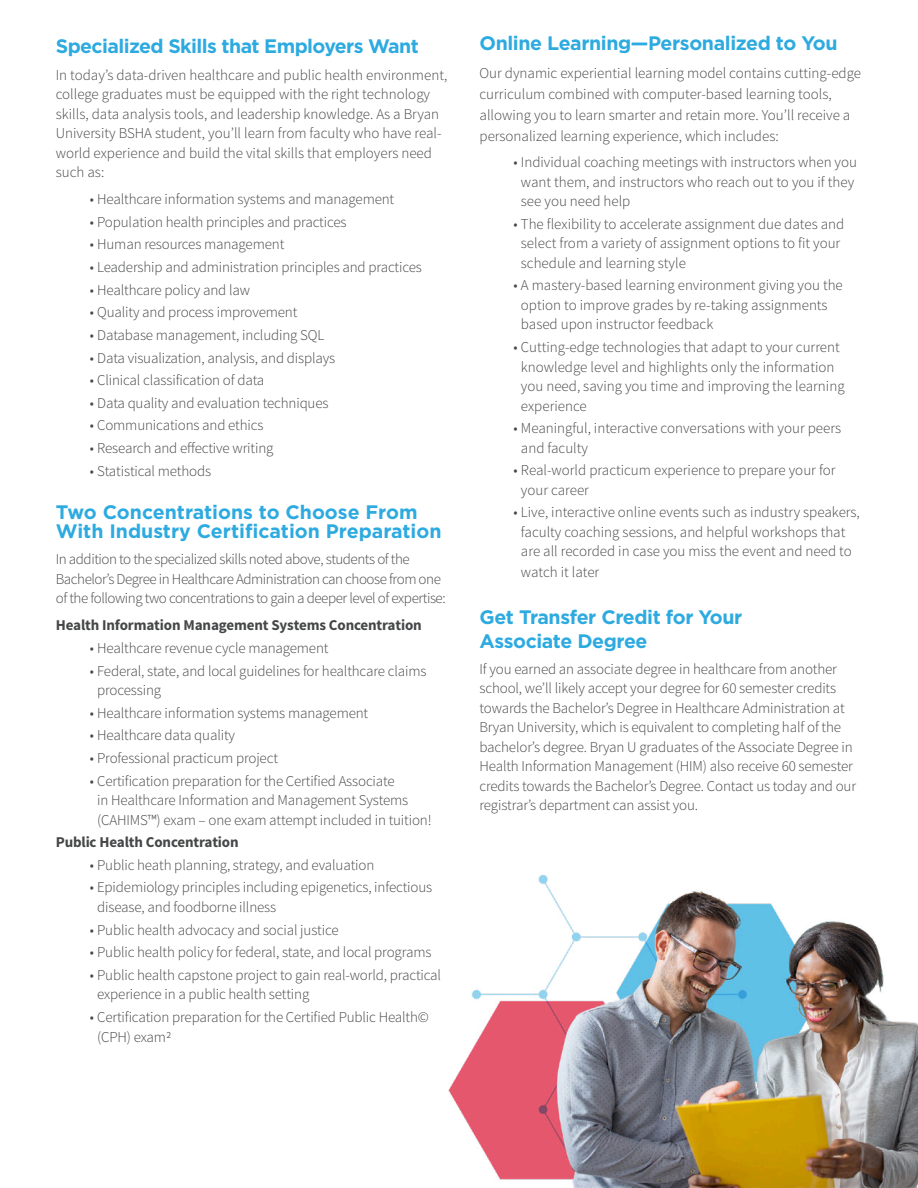
<style>
.page{position:relative;width:918px;height:1188px;background:#fff}
.page>*{position:absolute;margin:0;border:0;box-sizing:border-box;transform-origin:0 0}
.t1{font:700 19.5px/23.4px "Gotham";letter-spacing:-.02em;color:#2daae0}
.t2{font:700 19.5px/19.5px "Gotham";color:#2daae0}
.t3{font:300 15px/19.5px "Source Sans Pro";letter-spacing:-.01em;color:#454647}
.t4{font:300 15px/19.5px "Source Sans Pro";letter-spacing:-.03em;color:#454647}
.t5{font:700 15px "Source Sans Pro";letter-spacing:-.01em;color:#454647}
</style>
<div class="page">
<img style="left:448px;top:875px;width:470px;height:313px">
<h1 class="t1" style="left:56px;top:36px;width:365px">Specialized Skills that Employers Want</h1>
<p class="t3" style="left:56px;top:65px;width:393px">In today’s data-driven healthcare and public health environment, college graduates must be equipped with the right technology skills, data analysis tools, and leadership knowledge. As a Bryan University BSHA student, you’ll learn from faculty who have real&shy;world experience and build the vital skills that employers need such as:</p>
<p class="t3" style="left:90px;top:190px;width:306px">• Healthcare information systems and management</p>
<p class="t3" style="left:90px;top:212px;width:258px">• Population health principles and practices</p>
<p class="t3" style="left:90px;top:235px;width:196px">• Human resources management</p>
<p class="t3" style="left:90px;top:258px;width:334px">• Leadership and administration principles and practices</p>
<p class="t3" style="left:90px;top:280px;width:162px">• Healthcare policy and law</p>
<p class="t3" style="left:90px;top:303px;width:209px">• Quality and process improvement</p>
<p class="t3" style="left:90px;top:326px;width:236px">• Database management, including SQL</p>
<p class="t3" style="left:90px;top:348px;width:247px">• Data visualization, analysis, and displays</p>
<p class="t3" style="left:90px;top:371px;width:176px">• Clinical classification of data</p>
<p class="t3" style="left:90px;top:393px;width:240px">• Data quality and evaluation techniques</p>
<p class="t3" style="left:90px;top:416px;width:175px">• Communications and ethics</p>
<p class="t3" style="left:90px;top:439px;width:185px">• Research and effective writing</p>
<p class="t3" style="left:90px;top:461px;width:123px">• Statistical methods</p>
<h1 class="t2" style="left:56px;top:503px;width:387px">Two Concentrations to Choose From<br>With Industry Certification Preparation</h1>
<p class="t4" style="left:56px;top:550px;width:391px">In addition to the specialized skills noted above, students of the<br>Bachelor’s Degree in Healthcare Administration can choose from one of the following two concentrations to gain a deeper level of expertise:</p>
<p class="t5" style="left:56px;top:619px;width:367px">Health Information Management Systems Concentration</p>
<p class="t3" style="left:90px;top:639px;width:240px">• Healthcare revenue cycle management</p>
<p class="t3" style="left:97px;top:661px;width:331px;text-indent:-7px">• Federal, state, and local guidelines for healthcare claims processing</p>
<p class="t3" style="left:90px;top:703px;width:280px">• Healthcare information systems management</p>
<p class="t3" style="left:90px;top:726px;width:147px">• Healthcare data quality</p>
<p class="t3" style="left:90px;top:749px;width:190px">• Professional practicum project</p>
<p class="t3" style="left:97px;top:771px;width:336px;text-indent:-7px">• Certification preparation for the Certified Associate<br>in Healthcare Information and Management Systems (CAHIMS™) exam – one exam attempt included in tuition!</p>
<p class="t5" style="left:56px;top:836px;width:184px">Public Health Concentration</p>
<p class="t3" style="left:90px;top:856px;width:286px">• Public heath planning, strategy, and evaluation</p>
<p class="t3" style="left:97px;top:878px;width:337px;text-indent:-7px">• Epidemiology principles including epigenetics, infectious disease, and foodborne illness</p>
<p class="t3" style="left:90px;top:920px;width:250px">• Public health advocacy and social justice</p>
<p class="t3" style="left:90px;top:943px;width:343px">• Public health policy for federal, state, and local programs</p>
<p class="t3" style="left:97px;top:966px;width:345px;text-indent:-7px">• Public health capstone project to gain real-world, practical experience in a public health setting</p>
<p class="t3" style="left:97px;top:1008px;width:333px;text-indent:-7px">• Certification preparation for the Certified Public Health© (CPH) exam2</p>
<h1 class="t1" style="left:480px;top:33px;width:359px">Online Learning—Personalized to You</h1>
<p class="t3" style="left:480px;top:63px;width:383px;line-height:21px">Our dynamic experiential learning model contains cutting-edge curriculum combined with computer-based learning tools, allowing you to learn smarter and retain more. You’ll receive a personalized learning experience, which includes:</p>
<p class="t3" style="left:521px;top:153px;width:338px;text-indent:-8px">• Individual coaching meetings with instructors when you want them, and instructors who reach out to you if they see you need help</p>
<p class="t3" style="left:521px;top:214px;width:325px;text-indent:-8px">• The flexibility to accelerate assignment due dates and select from a variety of assignment options to fit your schedule and learning style</p>
<p class="t3" style="left:521px;top:276px;width:323px;text-indent:-8px">• A mastery-based learning environment giving you the option to improve grades by re-taking assignments based upon instructor feedback</p>
<p class="t3" style="left:521px;top:338px;width:325px;text-indent:-8px">• Cutting-edge technologies that adapt to your current knowledge level and highlights only the information you need, saving you time and improving the learning experience</p>
<p class="t3" style="left:521px;top:419px;width:322px;text-indent:-8px">• Meaningful, interactive conversations with your peers and faculty</p>
<p class="t3" style="left:521px;top:461px;width:316px;text-indent:-8px">• Real-world practicum experience to prepare your for your career</p>
<p class="t3" style="left:513px;top:503px;width:348px;text-align:center">• Live, interactive online events such as industry speakers, faculty coaching sessions, and helpful workshops that are all recorded in case you miss the event and need to</p>
<p class="t3" style="left:521px;top:563px;width:80px">watch it later</p>
<h1 class="t1" style="left:480px;top:607px;width:264px">Get Transfer Credit for Your<br>Associate Degree</h1>
<p class="t3" style="left:480px;top:660px;width:378px">If you earned an associate degree in healthcare from another school, we’ll likely accept your degree for 60 semester credits towards the Bachelor’s Degree in Healthcare Administration at Bryan University, which is equivalent to completing half of the bachelor’s degree. Bryan U graduates of the Associate Degree in Health Information Management (HIM) also receive 60 semester credits towards the Bachelor’s Degree. Contact us today and our registrar’s department can assist you.</p>
</div>
